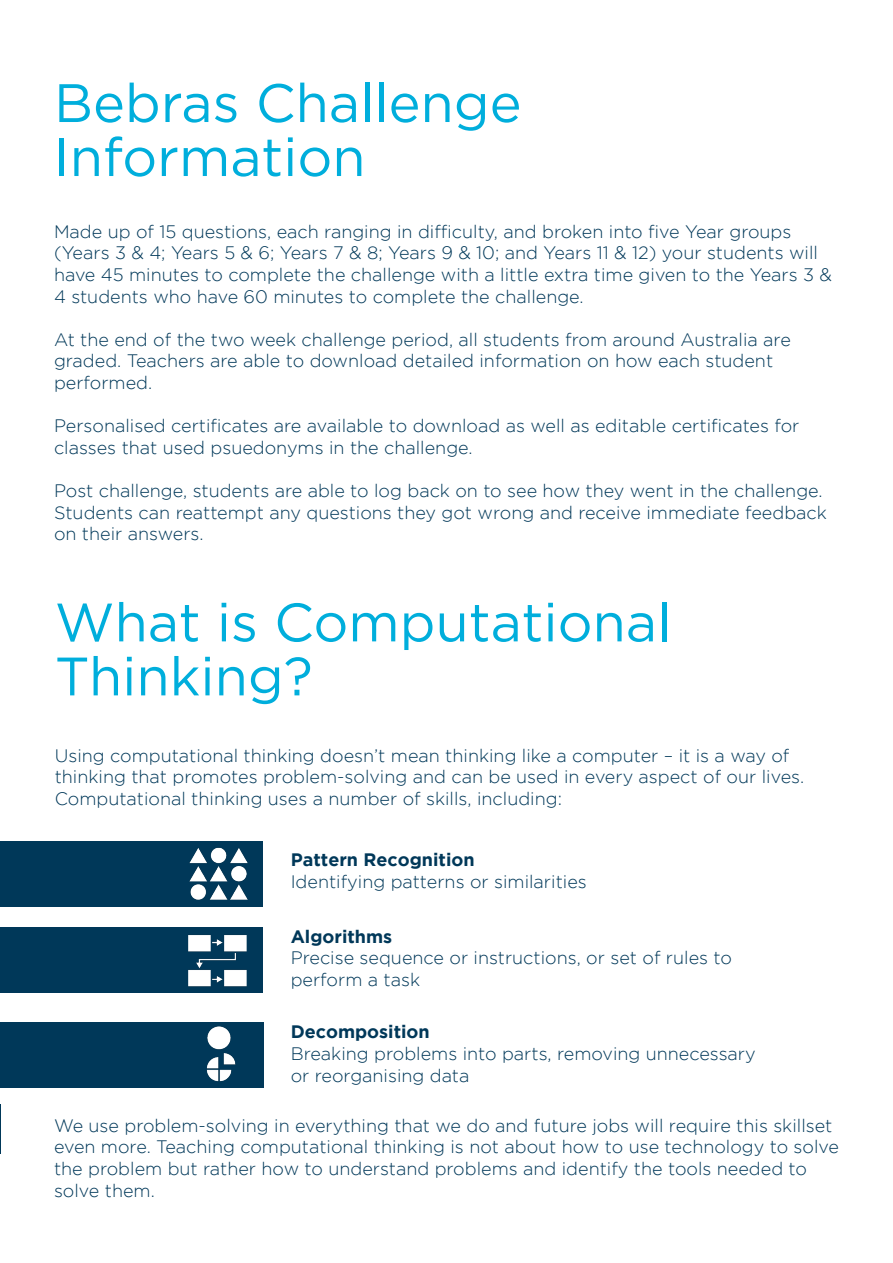
<style>
.page{position:relative;width:893px;height:1263px;background:#fff}
.page>*{position:absolute;margin:0;border:0;box-sizing:border-box;transform-origin:0 0}
.t1{font:54px/54px "Gotham";color:#00aedc}
.t2{font:300 18px/21.6px "Gotham";color:#003859}
.t3{font:700 18px "Gotham";color:#003859}
</style>
<div class="page">
<div style="left:0;top:1022px;width:264px;height:65px;background:#003859"></div>
<div style="left:0;top:927px;width:263px;height:65px;background:#003859"></div>
<div style="left:0;top:842px;width:262px;height:65px;background:#003859"></div>
<hr style="left:0;top:1104px;width:1px;height:49px;background:#003859">
<img style="left:175px;top:841px;width:88px;height:66px">
<img style="left:170px;top:935px;width:93px;height:58px">
<img style="left:182px;top:1026px;width:74px;height:62px">
<p class="t1" style="left:54px;top:75px;width:469px">Bebras Challenge<br>Information</p>
<p class="t2" style="left:54px;top:220px;width:780px">Made up of 15 questions, each ranging in difficulty, and broken into five Year groups (Years 3 &amp; 4; Years 5 &amp; 6; Years 7 &amp; 8; Years 9 &amp; 10; and Years 11 &amp; 12) your students will have 45 minutes to complete the challenge with a little extra time given to the Years 3 &amp; 4 students who have 60 minutes to complete the challenge.</p>
<p class="t2" style="left:54px;top:328px;width:738px">At the end of the two week challenge period, all students from around Australia are graded. Teachers are able to download detailed information on how each student performed.</p>
<p class="t2" style="left:54px;top:415px;width:747px">Personalised certificates are available to download as well as editable certificates for classes that used psuedonyms in the challenge.</p>
<p class="t2" style="left:54px;top:480px;width:774px">Post challenge, students are able to log back on to see how they went in the challenge.<br>Students can reattempt any questions they got wrong and receive immediate feedback on their answers.</p>
<p class="t1" style="left:55px;top:594px;width:618px">What is Computational<br>Thinking?</p>
<p class="t2" style="left:55px;top:744px;width:751px">Using computational thinking doesn’t mean thinking like a computer – it is a way of thinking that promotes problem-solving and can be used in every aspect of our lives.<br>Computational thinking uses a number of skills, including:</p>
<p class="t3" style="left:291px;top:849px;width:185px">Pattern Recognition</p>
<p class="t2" style="left:291px;top:870px;width:298px">Identifying patterns or similarities</p>
<p class="t3" style="left:291px;top:926px;width:103px">Algorithms</p>
<p class="t2" style="left:291px;top:947px;width:443px">Precise sequence or instructions, or set of rules to perform a task</p>
<p class="t3" style="left:291px;top:1021px;width:141px">Decomposition</p>
<p class="t2" style="left:291px;top:1042px;width:467px">Breaking problems into parts, removing unnecessary or reorganising data</p>
<p class="t2" style="left:54px;top:1114px;width:786px">We use problem-solving in everything that we do and future jobs will require this skillset even more. Teaching computational thinking is not about how to use technology to solve the problem but rather how to understand problems and identify the tools needed to solve them.</p>
</div>
